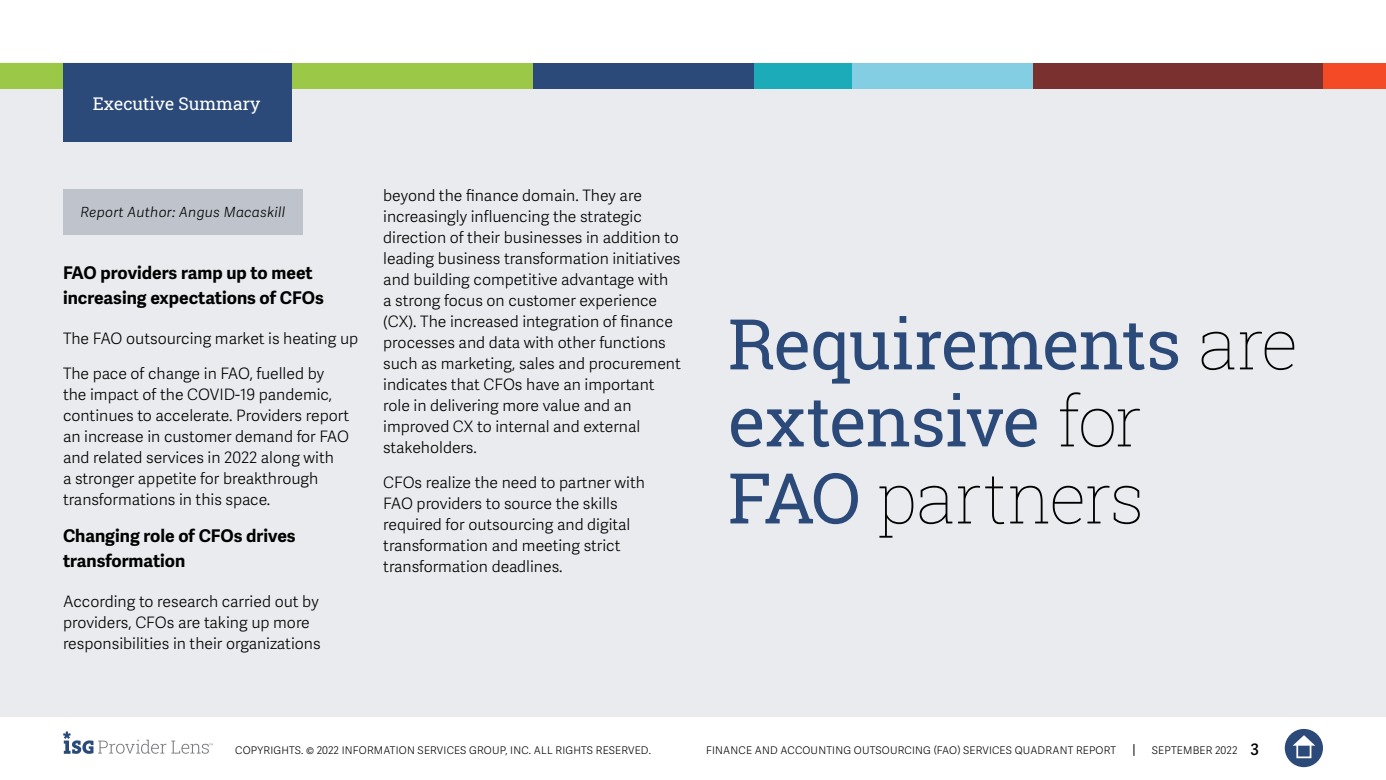
<style>
.page{position:relative;width:1386px;height:780px;background:#fff}
.page>*{position:absolute;margin:0;border:0;box-sizing:border-box;transform-origin:0 0}
.t1{font:70px/77px "Roboto Slab";letter-spacing:-.015em;color:#2b4a79}
.t2{font:700 17.5px/24.5px "Adelle Sans";color:#000101}
.t3{font:17.5px "Roboto Slab ISG P Regular";color:#fff}
.t4{font:300 15.75px/21px "Adelle Sans";color:#000}
.t5{font:italic 300 14px "Adelle Sans";letter-spacing:.02em;color:#000}
.t6{font:300 10.5px "Adelle Sans";letter-spacing:.02em;color:#000}
.s1{font-weight:100;color:#000}
.s2{font-weight:600;font-size:15.75px}
</style>
<div class="page">
<svg style="left:1133px;top:744px;width:1px;height:12px"></svg>
<div style="left:1285px;top:729px;width:38px;height:38px;background:#2b4a79;border-radius:50%"></div>
<svg style="left:1293px;top:735px;width:22px;height:10px"></svg>
<div style="left:1296px;top:743px;width:15px;height:15px;border:2px solid #fff"></div>
<svg style="left:63px;top:731px;width:150px;height:23px"></svg>
<div style="left:0;top:63px;width:1386px;height:654px;background:#e9ebee"></div>
<div style="left:0;top:63px;width:533px;height:25px;background:#9bc947"></div>
<div style="left:533px;top:63px;width:223px;height:25px;background:#2b4a79"></div>
<div style="left:850px;top:63px;width:184px;height:25px;background:#84cee3"></div>
<div style="left:1323px;top:63px;width:63px;height:25px;background:#f54a26"></div>
<div style="left:1033px;top:63px;width:290px;height:25px;background:#7a302e"></div>
<div style="left:754px;top:63px;width:98px;height:25px;background:#1cabb9"></div>
<div style="left:63px;top:63px;width:229px;height:79px;background:#2b4a79"></div>
<div style="left:63px;top:189px;width:240px;height:46px;background:#bfc4cc"></div>
<p class="t3" style="left:93px;top:91px;width:169px">Executive Summary</p>
<p class="t5" style="left:80px;top:204px;width:206px">Report Author: Angus Macaskill</p>
<p class="t2" style="left:63px;top:261px;width:262px">FAO providers ramp up to meet increasing expectations of CFOs</p>
<p class="t4" style="left:63px;top:328px;width:297px">The FAO outsourcing market is heating up</p>
<p class="t4" style="left:63px;top:363px;width:288px">The pace of change in FAO, fuelled by the impact of the COVID-19 pandemic, continues to accelerate. Providers report an increase in customer demand for FAO and related services in 2022 along with<br>a stronger appetite for breakthrough transformations in this space.</p>
<p class="t2" style="left:63px;top:523px;width:234px;line-height:25.2px">Changing role of CFOs drives transformation</p>
<p class="t4" style="left:63px;top:592px;width:259px">According to research carried out by providers, CFOs are taking up more responsibilities in their organizations</p>
<p class="t4" style="left:383px;top:185px;width:299px">beyond the finance domain. They are increasingly influencing the strategic direction of their businesses in addition to leading business transformation initiatives and building competitive advantage with<br>a strong focus on customer experience (CX). The increased integration of finance processes and data with other functions such as marketing, sales and procurement indicates that CFOs have an important role in delivering more value and an improved CX to internal and external stakeholders.</p>
<p class="t4" style="left:383px;top:472px;width:263px">CFOs realize the need to partner with FAO providers to source the skills required for outsourcing and digital transformation and meeting strict transformation deadlines.</p>
<h1 class="t1" style="left:728px;top:305px;width:572px">Requirements <span class="s1">are </span>extensive <span class="s1">for<br></span>FAO <span class="s1">partners</span></h1>
<p class="t6" style="left:235px;top:744px;width:417px">COPYRIGHTS. © 2022 INFORMATION SERVICES GROUP, INC. ALL RIGHTS RESERVED.</p>
<p class="t6" style="left:706px;top:744px;width:412px">FINANCE AND ACCOUNTING OUTSOURCING (FAO) SERVICES QUADRANT REPORT</p>
<p class="t6" style="left:1152px;top:744px;width:109px">SEPTEMBER 2022 <span class="s2">3</span></p>
</div>
